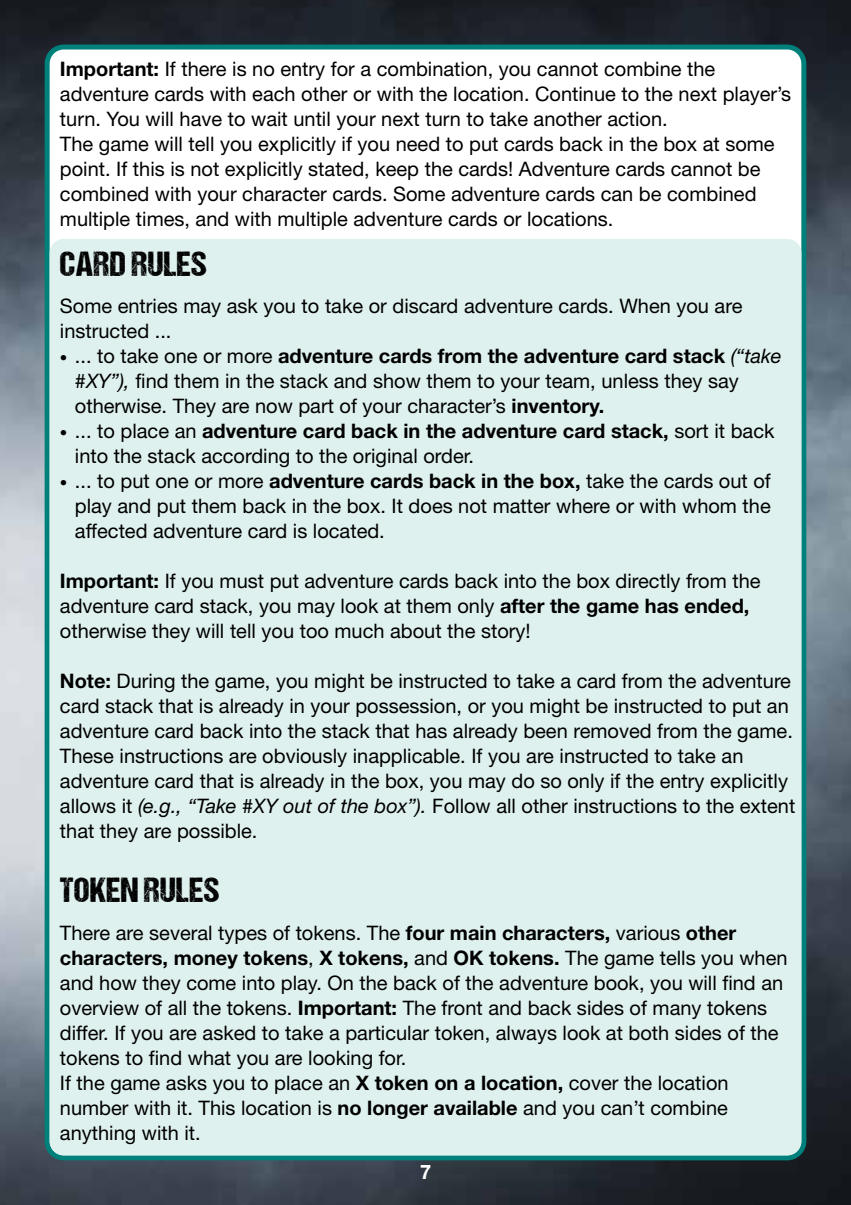
<style>
.page{position:relative;width:851px;height:1205px;background:#fff}
.page>*{position:absolute;margin:0;border:0;box-sizing:border-box;transform-origin:0 0}
.t1{font:35px "DCC Ash";letter-spacing:.01em;color:#000}
.t2{font:20px/25px "Helvetica Neue LT Std";color:#000}
.t3{font:700 20px "Helvetica Neue LT Std";color:#fff}
.s1{font-weight:700}
.s2{font-size:15px}
.s3{font-style:italic}
</style>
<div class="page">
<img style="left:0;top:0;width:850px;height:1205px">
<div style="left:47px;top:47px;width:756px;height:1111px;background:#fff;border-radius:17px"></div>
<div style="left:45px;top:45px;width:761px;height:1115px;border:5px solid #00807b;border-radius:17px"></div>
<div style="left:50px;top:239px;width:751px;height:916px;background:#def1ee;border-radius:14px"></div>
<p class="t2" style="left:60px;top:56px;width:732px"><span class="s1">Important:</span> If there is no entry for a combination, you cannot combine the adventure cards with each other or with the location. Continue to the next player’s turn. You will have to wait until your next turn to take another action.<br>The game will tell you explicitly if you need to put cards back in the box at some point. If this is not explicitly stated, keep the cards! Adventure cards cannot be combined with your character cards. Some adventure cards can be combined multiple times, and with multiple adventure cards or locations.</p>
<h1 class="t1" style="left:60px;top:245px;width:148px">CARD RULES</h1>
<p class="t2" style="left:60px;top:293px;width:684px">Some entries may ask you to take or discard adventure cards. When you are instructed ...</p>
<p class="t2" style="left:75px;top:343px;width:708px;text-indent:-15px"><span class="s2">•</span> ... to take one or more <span class="s1">adventure cards from the adventure card stack</span> <span class="s3">(“take #XY”),</span> find them in the stack and show them to your team, unless they say otherwise. They are now part of your character’s <span class="s1">inventory.</span></p>
<p class="t2" style="left:75px;top:418px;width:701px;text-indent:-15px"><span class="s2">•</span> ... to place an <span class="s1">adventure card back in the adventure card stack,</span> sort it back into the stack according to the original order.</p>
<p class="t2" style="left:75px;top:468px;width:697px;text-align:justify;text-indent:-15px"><span class="s2">•</span> ... to put one or more <span class="s1">adventure cards back in the box,</span> take the cards out of play and put them back in the box. It does not matter where or with whom the affected adventure card is located.</p>
<p class="t2" style="left:60px;top:568px;width:702px"><span class="s1">Important:</span> If you must put adventure cards back into the box directly from the adventure card stack, you may look at them only <span class="s1">after the game has ended, </span>otherwise they will tell you too much about the story!</p>
<p class="t2" style="left:60px;top:668px;width:736px"><span class="s1">Note:</span> During the game, you might be instructed to take a card from the adventure card stack that is already in your possession, or you might be instructed to put an adventure card back into the stack that has already been removed from the game.<br>These instructions are obviously inapplicable. If you are instructed to take an adventure card that is already in the box, you may do so only if the entry explicitly allows it <span class="s3">(e.g., “Take #XY out of the box”).</span> Follow all other instructions to the extent that they are possible.</p>
<h1 class="t1" style="left:60px;top:871px;width:161px">TOKEN RULES</h1>
<p class="t2" style="left:60px;top:920px;width:729px">There are several types of tokens. The <span class="s1">four main characters,</span> various <span class="s1">other characters, money tokens</span>, <span class="s1">X tokens,</span> and <span class="s1">OK tokens.</span> The game tells you when and how they come into play. On the back of the adventure book, you will find an overview of all the tokens. <span class="s1">Important:</span> The front and back sides of many tokens differ. If you are asked to take a particular token, always look at both sides of the tokens to find what you are looking for.<br>If the game asks you to place an <span class="s1">X token on a location,</span> cover the location number with it. This location is <span class="s1">no longer available</span> and you can’t combine anything with it.</p>
<p class="t3" style="left:420px;top:1159px;width:13px">7</p>
</div>
